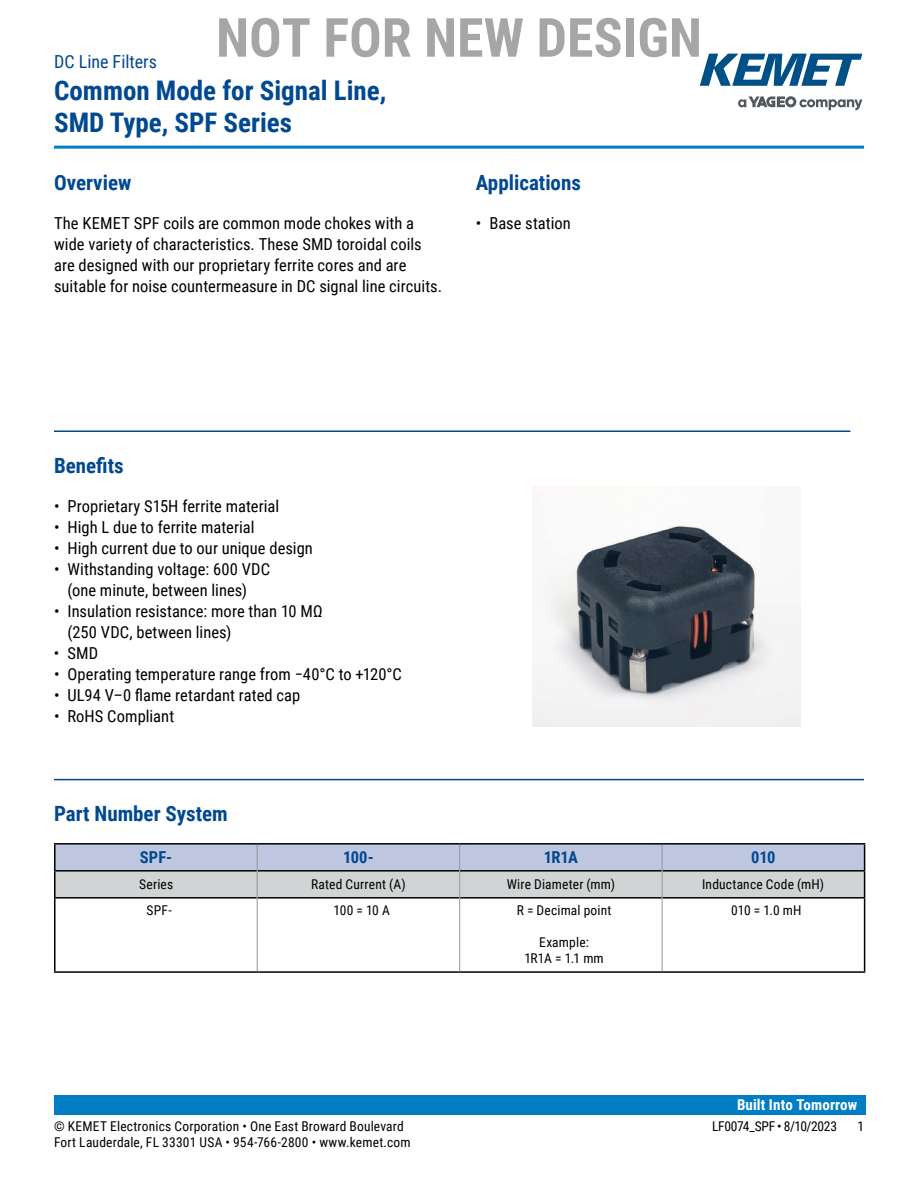
<style>
.page{position:relative;width:918px;height:1188px;background:#fff}
.page>*{position:absolute;margin:0;border:0;box-sizing:border-box;transform-origin:0 0}
.t1{font:700 54px "Roboto Condensed";color:rgb(0 0 0/.35)}
.t2{font:700 27px/32.4px "Roboto Condensed";color:#004990}
.t3{font:700 21px "Roboto Condensed";color:#004990}
.t4{font:18px "Roboto Condensed";color:#004990}
.t5{font:16.5px/21px "Roboto Condensed";letter-spacing:.005em;color:#000}
.t6{font:700 16.5px "Roboto Condensed";letter-spacing:-.015em;color:#004990}
.t7{font:700 15px "Roboto Condensed";letter-spacing:.01em;color:#fff}
.t8{font:13.5px/16.2px "Roboto Condensed";letter-spacing:.015em;color:#000;text-align:center}
.t9{font:13.5px "Roboto Condensed";letter-spacing:-.02em;color:#000}
</style>
<div class="page">
<svg style="left:738px;top:96px;width:124px;height:14px"></svg>
<svg style="left:700px;top:54px;width:162px;height:32px"></svg>
<hr style="left:54px;top:146px;width:810px;height:3px;background:#007dc3">
<div style="left:54px;top:1095px;width:811px;height:20px;background:#007dc3"></div>
<hr style="left:54px;top:430px;width:796px;height:2px;background:#004990">
<hr style="left:54px;top:779px;width:810px;height:1px;background:#004990">
<svg style="left:460px;top:899px;width:404px;height:72px"></svg>
<hr style="left:54px;top:897px;width:203px;height:2px;background:#000">
<hr style="left:258px;top:897px;width:201px;height:2px;background:#000">
<hr style="left:460px;top:897px;width:202px;height:2px;background:#000">
<hr style="left:663px;top:897px;width:202px;height:2px;background:#000">
<hr style="left:54px;top:870px;width:203px;height:2px;background:#000">
<hr style="left:257px;top:898px;width:1px;height:73px;background:#939598">
<hr style="left:459px;top:898px;width:1px;height:73px;background:#939598">
<hr style="left:662px;top:898px;width:1px;height:73px;background:#939598">
<hr style="left:54px;top:843px;width:203px;height:2px;background:#000">
<hr style="left:54px;top:845px;width:2px;height:25px;background:#000">
<hr style="left:257px;top:843px;width:203px;height:2px;background:#000">
<hr style="left:460px;top:843px;width:202px;height:2px;background:#000">
<hr style="left:662px;top:843px;width:203px;height:2px;background:#000">
<hr style="left:54px;top:872px;width:2px;height:25px;background:#000">
<svg style="left:55px;top:844px;width:810px;height:54px;background:#bbbfcc"></svg>
<hr style="left:54px;top:899px;width:2px;height:72px;background:#000">
<hr style="left:864px;top:899px;width:1px;height:72px;background:#000">
<hr style="left:54px;top:971px;width:203px;height:2px;background:#000">
<hr style="left:257px;top:971px;width:203px;height:2px;background:#000">
<hr style="left:460px;top:971px;width:202px;height:2px;background:#000">
<hr style="left:662px;top:971px;width:203px;height:2px;background:#000">
<img style="left:533px;top:487px;width:267px;height:240px">
<h1 class="t1" style="left:216px;top:0;width:487px">NOT FOR NEW DESIGN</h1>
<p class="t4" style="left:54px;top:48px;width:104px">DC Line Filters</p>
<h2 class="t2" style="left:54px;top:73px;width:334px">Common Mode for Signal Line,<br>SMD Type, SPF Series</h2>
<p class="t3" style="left:54px;top:168px;width:79px">Overview</p>
<p class="t5" style="left:54px;top:212px;width:390px">The KEMET SPF coils are common mode chokes with a wide variety of characteristics. These SMD toroidal coils are designed with our proprietary ferrite cores and are suitable for noise countermeasure in DC signal line circuits.</p>
<p class="t3" style="left:476px;top:168px;width:107px">Applications</p>
<p class="t5" style="left:476px;top:212px;width:96px">• Base station</p>
<p class="t3" style="left:54px;top:450px;width:71px">Benefits</p>
<p class="t5" style="left:54px;top:495px;width:227px">• Proprietary S15H ferrite material</p>
<p class="t5" style="left:54px;top:516px;width:202px">• High L due to ferrite material</p>
<p class="t5" style="left:54px;top:537px;width:260px">• High current due to our unique design</p>
<p class="t5" style="left:54px;top:558px;width:218px;text-align:center">• Withstanding voltage: 600 VDC (one minute, between lines)</p>
<p class="t5" style="left:67px;top:600px;width:257px;text-indent:-13px">• Insulation resistance: more than 10 MΩ (250 VDC, between lines)</p>
<p class="t5" style="left:54px;top:642px;width:46px">• SMD</p>
<p class="t5" style="left:54px;top:663px;width:349px">• Operating temperature range from −40°C to +120°C</p>
<p class="t5" style="left:54px;top:684px;width:248px">• UL94 V–0 flame retardant rated cap</p>
<p class="t5" style="left:54px;top:705px;width:122px">• RoHS Compliant</p>
<p class="t3" style="left:54px;top:799px;width:175px">Part Number System</p>
<p class="t6" style="left:140px;top:846px;width:34px">SPF-</p>
<p class="t6" style="left:343px;top:846px;width:32px">100-</p>
<p class="t6" style="left:544px;top:846px;width:36px">1R1A</p>
<p class="t6" style="left:751px;top:846px;width:26px">010</p>
<p class="t8" style="left:139px;top:876px;width:35px">Series</p>
<p class="t8" style="left:311px;top:876px;width:96px">Rated Current (A)</p>
<p class="t8" style="left:507px;top:876px;width:110px">Wire Diameter (mm)</p>
<p class="t8" style="left:702px;top:876px;width:124px">Inductance Code (mH)</p>
<p class="t8" style="left:147px;top:901px;width:27px">SPF-</p>
<p class="t8" style="left:333px;top:901px;width:58px">100 = 10 A</p>
<p class="t8" style="left:517px;top:901px;width:96px">R = Decimal point</p>
<p class="t8" style="left:524px;top:934px;width:81px">Example:<br>1R1A = 1.1 mm</p>
<p class="t8" style="left:731px;top:901px;width:72px">010 = 1.0 mH</p>
<p class="t7" style="left:737px;top:1094px;width:122px">Built Into Tomorrow</p>
<p class="t8" style="left:54px;top:1117px;width:351px">© KEMET Electronics Corporation • One East Broward Boulevard</p>
<p class="t9" style="left:712px;top:1116px;width:126px">LF0074_SPF • 8/10/2023</p>
<p class="t8" style="left:857px;top:1117px;width:8px">1</p>
<p class="t8" style="left:54px;top:1133px;width:358px">Fort Lauderdale, FL 33301 USA • 954-766-2800 • www.kemet.com</p>
</div>
